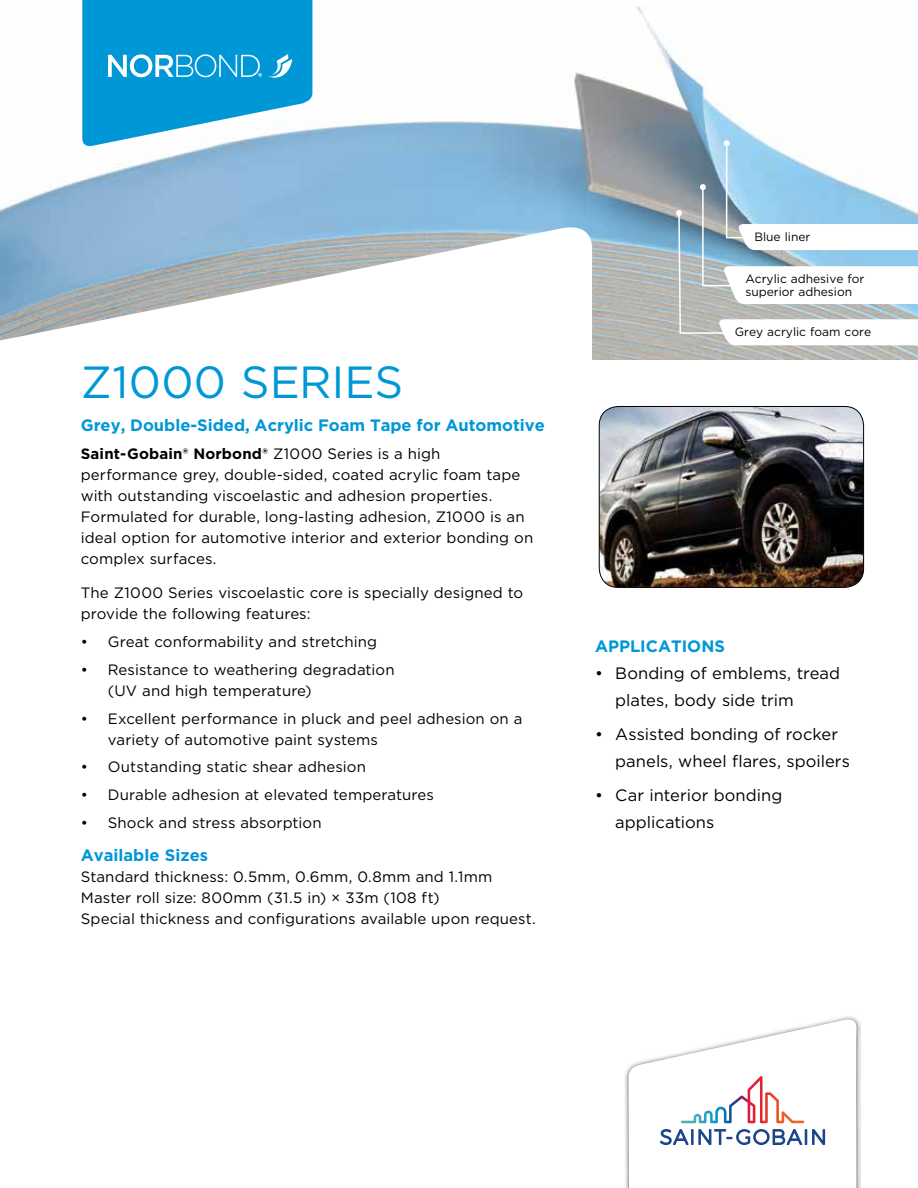
<style>
.page{position:relative;width:918px;height:1188px;background:#fff}
.page>*{position:absolute;margin:0;border:0;box-sizing:border-box;transform-origin:0 0}
.t1{font:45px "Gotham";color:#0097d6}
.t2{font:16.5px/27px "Gotham";color:#000}
.t3{font:700 16.5px "Gotham";color:#0097d6}
.t4{font:15px/21px "Gotham";letter-spacing:.005em;color:#000}
.t5{font:12px/13.5px "Gotham";color:#000}
.s1{font-weight:700}
</style>
<div class="page">
<img style="left:625px;top:1019px;width:236px;height:169px">
<svg style="left:628px;top:1016px;width:229px;height:172px"></svg>
<img style="left:0;top:0;width:918px;height:359px">
<svg style="left:0;top:222px;width:592px;height:137px"></svg>
<svg style="left:82px;top:0;width:230px;height:148px;background:#2fa9dc"></svg>
<img style="left:599px;top:406px;width:265px;height:181px">
<div style="left:599px;top:406px;width:265px;height:182px;border:1px solid #000;border-radius:19px"></div>
<svg style="left:676px;top:140px;width:242px;height:205px"></svg>
<h1 class="t1" style="left:81px;top:353px;width:324px">Z1000 SERIES</h1>
<p class="t3" style="left:81px;top:414px;width:466px">Grey, Double-Sided, Acrylic Foam Tape for Automotive</p>
<p class="t4" style="left:81px;top:443px;width:454px"><span class="s1">Saint-Gobain® Norbond®</span> Z1000 Series is a high performance grey, double-sided, coated acrylic foam tape with outstanding viscoelastic and adhesion properties.<br>Formulated for durable, long-lasting adhesion, Z1000 is an ideal option for automotive interior and exterior bonding on complex surfaces.</p>
<p class="t4" style="left:81px;top:582px;width:444px">The Z1000 Series viscoelastic core is specially designed to provide the following features:</p>
<p class="t4" style="left:81px;top:631px;width:298px">• Great conformability and stretching</p>
<p class="t4" style="left:108px;top:659px;width:288px;text-indent:-27px">• Resistance to weathering degradation (UV and high temperature)</p>
<p class="t4" style="left:108px;top:707px;width:416px;text-indent:-27px">• Excellent performance in pluck and peel adhesion on a variety of automotive paint systems</p>
<p class="t4" style="left:81px;top:756px;width:287px">• Outstanding static shear adhesion</p>
<p class="t4" style="left:81px;top:784px;width:355px">• Durable adhesion at elevated temperatures</p>
<p class="t4" style="left:81px;top:812px;width:242px">• Shock and stress absorption</p>
<p class="t3" style="left:81px;top:844px;width:129px">Available Sizes</p>
<p class="t4" style="left:81px;top:866px;width:456px">Standard thickness: 0.5mm, 0.6mm, 0.8mm and 1.1mm<br>Master roll size: 800mm (31.5 in) × 33m (108 ft)<br>Special thickness and configurations available upon request.</p>
<p class="t5" style="left:754px;top:230px;width:57px">Blue liner</p>
<p class="t5" style="left:745px;top:272px;width:121px">Acrylic adhesive for superior adhesion</p>
<p class="t5" style="left:735px;top:324px;width:138px">Grey acrylic foam core</p>
<p class="t3" style="left:595px;top:635px;width:131px">APPLICATIONS</p>
<p class="t2" style="left:615px;top:660px;width:226px;text-indent:-20px">• Bonding of emblems, tread plates, body side trim</p>
<p class="t2" style="left:615px;top:720px;width:236px;text-indent:-20px">• Assisted bonding of rocker panels, wheel flares, spoilers</p>
<p class="t2" style="left:615px;top:781px;width:169px;text-indent:-20px">• Car interior bonding applications</p>
</div>
